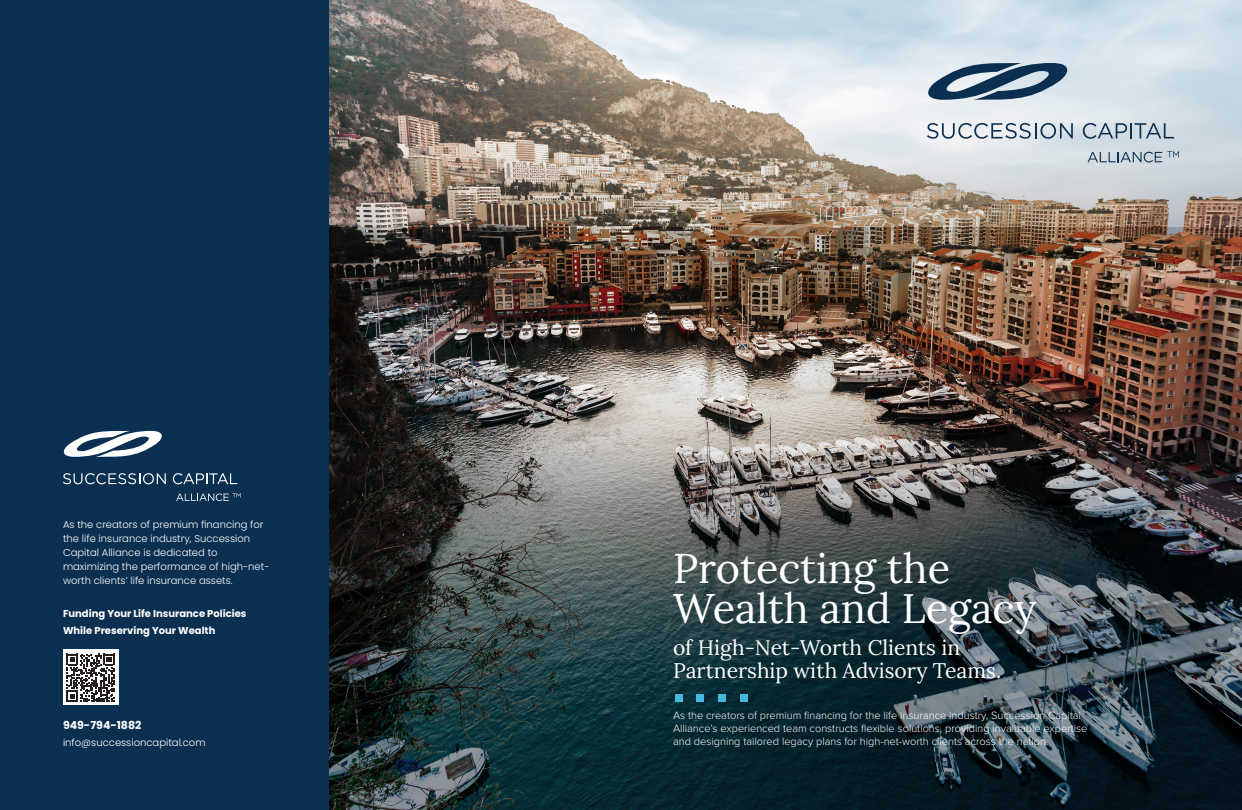
<style>
.page{position:relative;width:1242px;height:810px;background:#fff}
.page>*{position:absolute;margin:0;border:0;box-sizing:border-box;transform-origin:0 0}
.t1{font:41.5px "Lora";color:#fff}
.t2{font:21.1px/23px "Lora";color:#fff}
.t3{font:300 11px/13.2px "Proxima Nova";color:#fff}
.t4{font:700 11px "Poppins";color:#fff}
.t5{font:300 10px/14px "Poppins";color:#fff}
.t6{font:700 10px "Poppins";color:#fff}
</style>
<div class="page">
<img style="left:328px;top:0;width:914px;height:227px">
<img style="left:328px;top:227px;width:914px;height:583px">
<div style="left:0;top:0;width:328px;height:810px;background:#0b2f50"></div>
<div style="left:63px;top:650px;width:55px;height:55px;background:#fff"></div>
<svg style="left:66px;top:654px;width:49px;height:48px"></svg>
<div style="left:675px;top:694px;width:7px;height:7px;background:#45b8e0"></div>
<div style="left:697px;top:694px;width:7px;height:7px;background:#45b8e0"></div>
<div style="left:719px;top:694px;width:7px;height:7px;background:#45b8e0"></div>
<div style="left:741px;top:694px;width:7px;height:7px;background:#45b8e0"></div>
<svg style="left:1087px;top:151px;width:92px;height:11px"></svg>
<svg style="left:927px;top:123px;width:146px;height:16px"></svg>
<svg style="left:1083px;top:123px;width:91px;height:16px"></svg>
<svg style="left:923px;top:60px;width:150px;height:43px;background:#8398aa"></svg>
<svg style="left:176px;top:493px;width:65px;height:8px"></svg>
<svg style="left:63px;top:473px;width:103px;height:11px"></svg>
<svg style="left:173px;top:473px;width:64px;height:11px"></svg>
<svg style="left:63px;top:430px;width:99px;height:27px"></svg>
<p class="t5" style="left:63px;top:518px;width:208px">As the creators of premium financing for the life insurance industry, Succession Capital Alliance is dedicated to maximizing the performance of high-net&shy;worth clients’ life insurance assets.</p>
<p class="t6" style="left:63px;top:607px;width:185px">Funding Your Life Insurance Policies</p>
<p class="t6" style="left:63px;top:624px;width:154px">While Preserving Your Wealth</p>
<p class="t4" style="left:63px;top:719px;width:80px">949-794-1882</p>
<p class="t5" style="left:63px;top:735px;width:144px">info@successioncapital.com</p>
<p class="t1" style="left:673px;top:536px;width:279px">Protecting the</p>
<p class="t1" style="left:673px;top:576px;width:365px">Wealth and Legacy</p>
<p class="t2" style="left:673px;top:635px;width:330px">of High-Net-Worth Clients in<br>Partnership with Advisory Teams.</p>
<p class="t3" style="left:673px;top:708px;width:416px">As the creators of premium financing for the life insurance industry, Succession Capital<br>Alliance’s experienced team constructs flexible solutions, providing invaluable expertise and designing tailored legacy plans for high-net-worth clients across the nation.</p>
</div>
